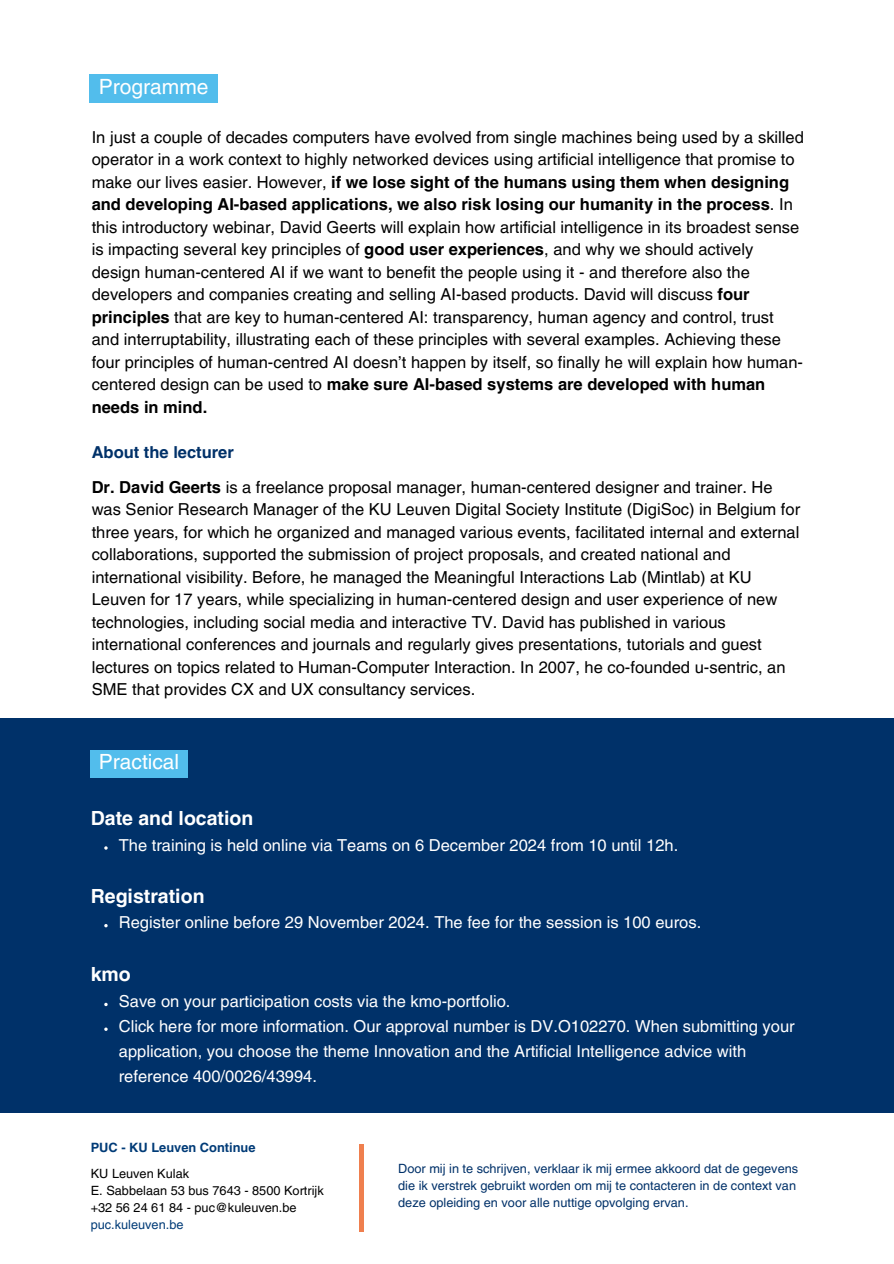
<style>
.page{position:relative;width:894px;height:1264px;background:#fff}
.page>*{position:absolute;margin:0;border:0;box-sizing:border-box;transform-origin:0 0}
.t1{font:21px "Helvetica LT Pro";color:#fff}
.t2{font:700 19.5px "Helvetica LT Pro";color:#fff}
.t3{font:16.5px/22.5px "Helvetica LT Pro";color:#000}
.t4{font:16.5px/24.8px "Helvetica LT Pro";color:#fff}
.t5{font:700 16.5px "Helvetica LT Pro";color:#003169}
.t6{font:700 12.9px "Helvetica LT Pro";color:#003b77}
.t7{font:12.75px/17px "Helvetica LT Pro";color:#003169}
.t8{font:12.75px "Helvetica LT Pro";color:#000}
.t9{font:12.75px "Helvetica LT Pro";color:#003b77}
.s1{font-weight:700}
</style>
<div class="page">
<div style="left:90px;top:75px;width:128px;height:28px;background:#52bdec"></div>
<div style="left:0;top:718px;width:893px;height:394px;background:#003169"></div>
<svg style="left:104px;top:846px;width:4px;height:3px"></svg>
<svg style="left:104px;top:924px;width:4px;height:3px"></svg>
<svg style="left:104px;top:1002px;width:4px;height:4px"></svg>
<div style="left:90px;top:750px;width:98px;height:27px;background:#52bdec"></div>
<hr style="left:359px;top:1144px;width:4px;height:87px;background:#ef7f4e">
<h4 class="t1" style="left:99px;top:79px;width:111px">Programme</h4>
<h2 class="t3" style="left:92px;top:127px;width:713px">In just a couple of decades computers have evolved from single machines being used by a skilled operator in a work context to highly networked devices using artificial intelligence that promise to make our lives easier. However, <span class="s1">if we lose sight of the humans using them when designing and developing AI-based applications, we also risk losing our humanity in the process</span>. In this introductory webinar, David Geerts will explain how artificial intelligence in its broadest sense is impacting several key principles of <span class="s1">good user experiences</span>, and why we should actively design human-centered AI if we want to benefit the people using it - and therefore also the developers and companies creating and selling AI-based products. David will discuss <span class="s1">four principles</span> that are key to human-centered AI: transparency, human agency and control, trust and interruptability, illustrating each of these principles with several examples. Achieving these four principles of human-centred AI doesn’t happen by itself, so finally he will explain how human&shy;centered design can be used to <span class="s1">make sure AI-based systems are developed with human needs in mind.</span></h2>
<h4 class="t5" style="left:92px;top:446px;width:144px">About the lecturer</h4>
<h3 class="t3" style="left:92px;top:477px;width:709px"><span class="s1">Dr. David Geerts</span> is a freelance proposal manager, human-centered designer and trainer. He was Senior Research Manager of the KU Leuven Digital Society Institute (DigiSoc) in Belgium for three years, for which he organized and managed various events, facilitated internal and external collaborations, supported the submission of project proposals, and created national and international visibility. Before, he managed the Meaningful Interactions Lab (Mintlab) at KU Leuven for 17 years, while specializing in human-centered design and user experience of new technologies, including social media and interactive TV. David has published in various international conferences and journals and regularly gives presentations, tutorials and guest lectures on topics related to Human-Computer Interaction. In 2007, he co-founded u-sentric, an SME that provides CX and UX consultancy services.</h3>
<p class="t1" style="left:99px;top:754px;width:82px">Practical</p>
<h2 class="t2" style="left:91px;top:811px;width:164px">Date and location</h2>
<h1 class="t4" style="left:119px;top:834px;width:561px">The training is held online via Teams on 6 December 2024 from 10 until 12h.</h1>
<p class="t2" style="left:91px;top:888px;width:115px">Registration</p>
<p class="t4" style="left:119px;top:911px;width:583px">Register online before 29 November 2024. The fee for the session is 100 euros.</p>
<p class="t2" style="left:91px;top:967px;width:42px">kmo</p>
<h1 class="t4" style="left:119px;top:990px;width:393px">Save on your participation costs via the kmo-portfolio.</h1>
<p class="t4" style="left:119px;top:1015px;width:677px">Click here for more information. Our approval number is DV.O102270. When submitting your application, you choose the theme Innovation and the Artificial Intelligence advice with reference 400/0026/43994.</p>
<h5 class="t6" style="left:91px;top:1142px;width:166px">PUC - KU Leuven Continue</h5>
<p class="t8" style="left:91px;top:1168px;width:100px">KU Leuven Kulak</p>
<p class="t8" style="left:91px;top:1185px;width:234px">E. Sabbelaan 53 bus 7643 - 8500 Kortrijk</p>
<p class="t8" style="left:91px;top:1202px;width:207px">+32 56 24 61 84 - puc@kuleuven.be</p>
<p class="t9" style="left:91px;top:1219px;width:94px">puc.kuleuven.be</p>
<p class="t7" style="left:398px;top:1161px;width:401px">Door mij in te schrijven, verklaar ik mij ermee akkoord dat de gegevens die ik verstrek gebruikt worden om mij te contacteren in de context van deze opleiding en voor alle nuttige opvolging ervan.</p>
</div>
